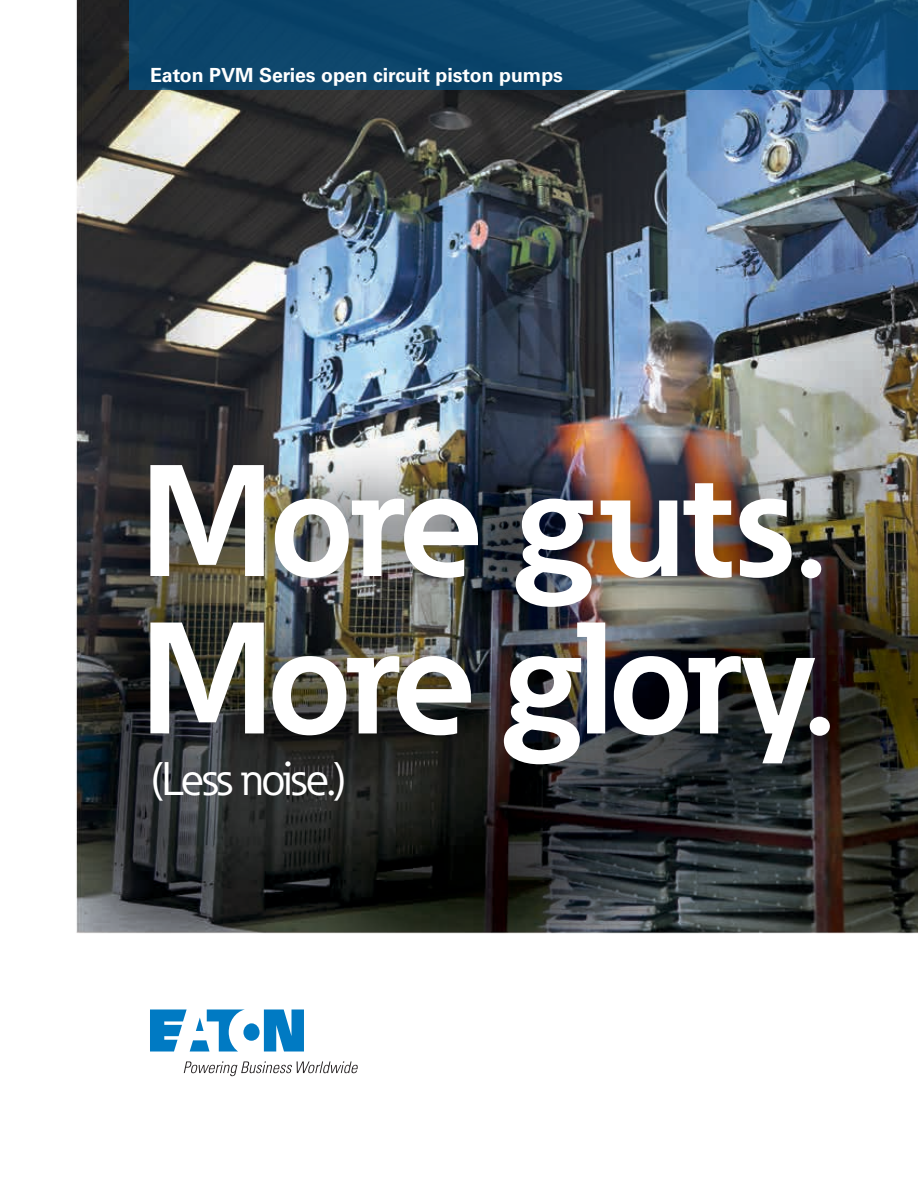
<style>
.page{position:relative;width:918px;height:1188px;background:#fff}
.page>*{position:absolute;margin:0;border:0;box-sizing:border-box;transform-origin:0 0}
.t1{font:700 156.6px/157.5px "Eaton";letter-spacing:-.035em;color:#fff}
.t2{font:46.5px "Eaton";letter-spacing:-.04em;color:#fff}
.t3{font:700 19.5px "Univers LT Std";color:#fff}
</style>
<div class="page">
<img style="left:76px;top:0;width:842px;height:1077px">
<svg style="left:150px;top:1010px;width:154px;height:42px"></svg>
<svg style="left:184px;top:1061px;width:174px;height:15px"></svg>
<svg style="left:129px;top:0;width:789px;height:90px;background:#0f4970"></svg>
<p class="t3" style="left:150px;top:64px;width:415px">Eaton PVM Series open circuit piston pumps</p>
<h1 class="t1" style="left:141px;top:440px;width:698px">More guts.<br>More glory.</h1>
<h2 class="t2" style="left:151px;top:749px;width:197px">(Less noise.)</h2>
</div>
